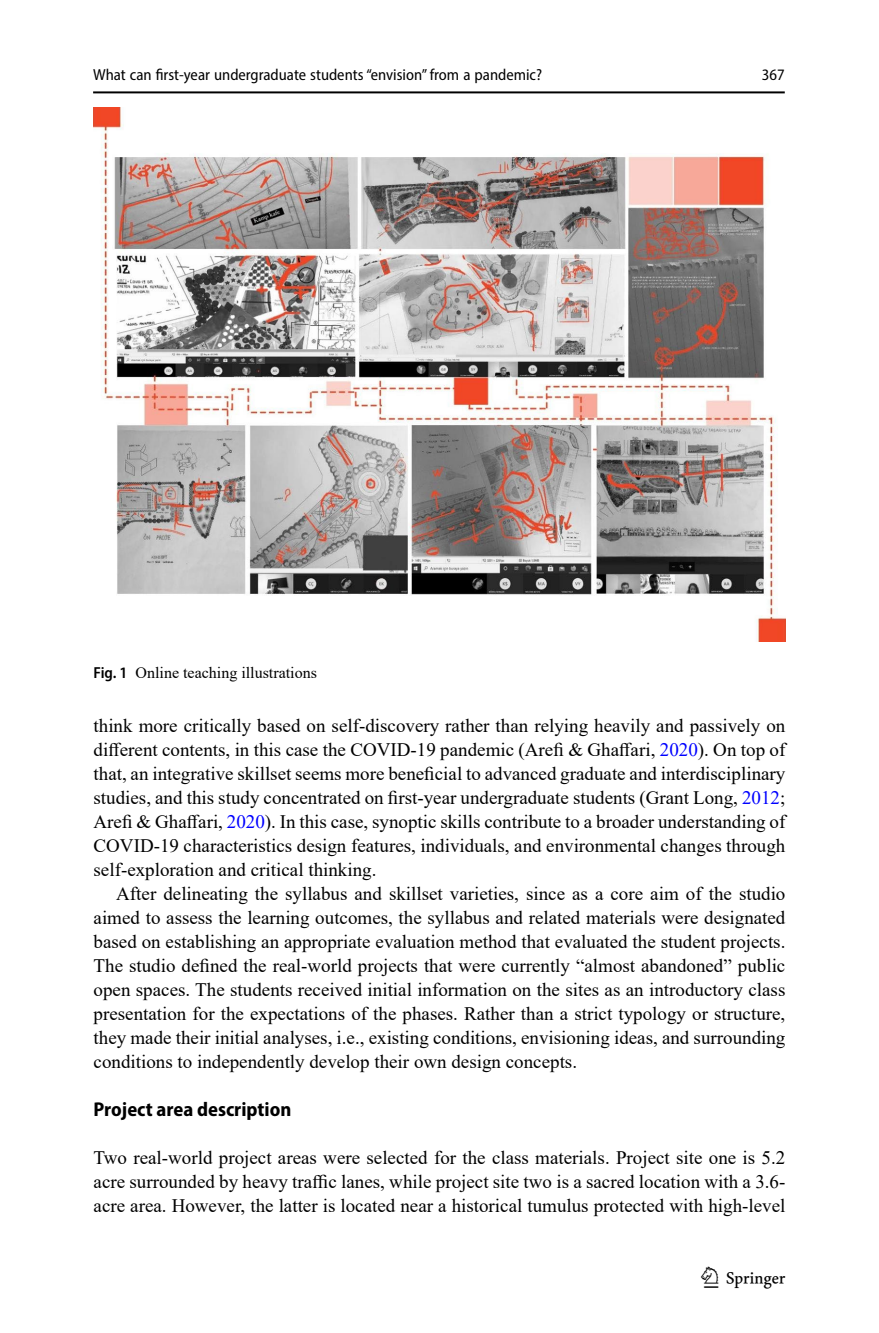
<style>
.page{position:relative;width:879px;height:1333px;background:#fff}
.page>*{position:absolute;margin:0;border:0;box-sizing:border-box;transform-origin:0 0}
.t1{font:30px "Springnew";color:#000}
.Head_2{font:700 semi-condensed 20px "Myriad Pro";color:#000}
.Body_Text{font:19px/24px "Times New Roman";color:#000;text-align:justify}
.Body_Text_Indent{font:19px/24px "Times New Roman";color:#000;text-align:justify}
.t2{font:semi-condensed 16px "Myriad Pro";color:#000}
.Figure_Caption{font:16px "Times New Roman";color:#000}
.s1{font-family:"Myriad Pro";font-weight:600;font-stretch:semi-condensed}
.s2{color:#00f}
</style>
<div class="page">
<hr style="left:93px;top:91px;width:692px;height:2px;background:#000">
<img style="left:94px;top:108px;width:691px;height:533px">
<p class="t2" style="left:93px;top:65px;width:450px">What can first-year undergraduate students “envision” from a pandemic?</p>
<p class="t2" style="left:762px;top:65px;width:24px">367</p>
<p class="Figure_Caption" style="left:94px;top:661px;width:225px"><span class="s1">Fig. 1</span> Online teaching illustrations</p>
<p class="Body_Text" style="left:94px;top:713px;width:693px">think more critically based on self-discovery rather than relying heavily and passively on different contents, in this case the COVID-19 pandemic (Arefi &amp; Ghaffari, <span class="s2">2020</span>). On top of that, an integrative skillset seems more beneficial to advanced graduate and interdisciplinary studies, and this study concentrated on first-year undergraduate students (Grant Long, <span class="s2">2012</span>; Arefi &amp; Ghaffari, <span class="s2">2020</span>). In this case, synoptic skills contribute to a broader understanding of COVID-19 characteristics design features, individuals, and environmental changes through self-exploration and critical thinking.</p>
<p class="Body_Text_Indent" style="left:94px;top:881px;width:693px;text-indent:23px">After delineating the syllabus and skillset varieties, since as a core aim of the studio aimed to assess the learning outcomes, the syllabus and related materials were designated based on establishing an appropriate evaluation method that evaluated the student projects.<br>The studio defined the real-world projects that were currently “almost abandoned” public open spaces. The students received initial information on the sites as an introductory class presentation for the expectations of the phases. Rather than a strict typology or structure, they made their initial analyses, i.e., existing conditions, envisioning ideas, and surrounding conditions to independently develop their own design concepts.</p>
<p class="Head_2" style="left:94px;top:1096px;width:199px">Project area description</p>
<p class="Body_Text" style="left:94px;top:1145px;width:693px">Two real-world project areas were selected for the class materials. Project site one is 5.2 acre surrounded by heavy traffic lanes, while project site two is a sacred location with a 3.6- acre area. However, the latter is located near a historical tumulus protected with high-level</p>
<h1 class="t1" style="left:704px;top:1260px;width:83px">1 3</h1>
</div>
